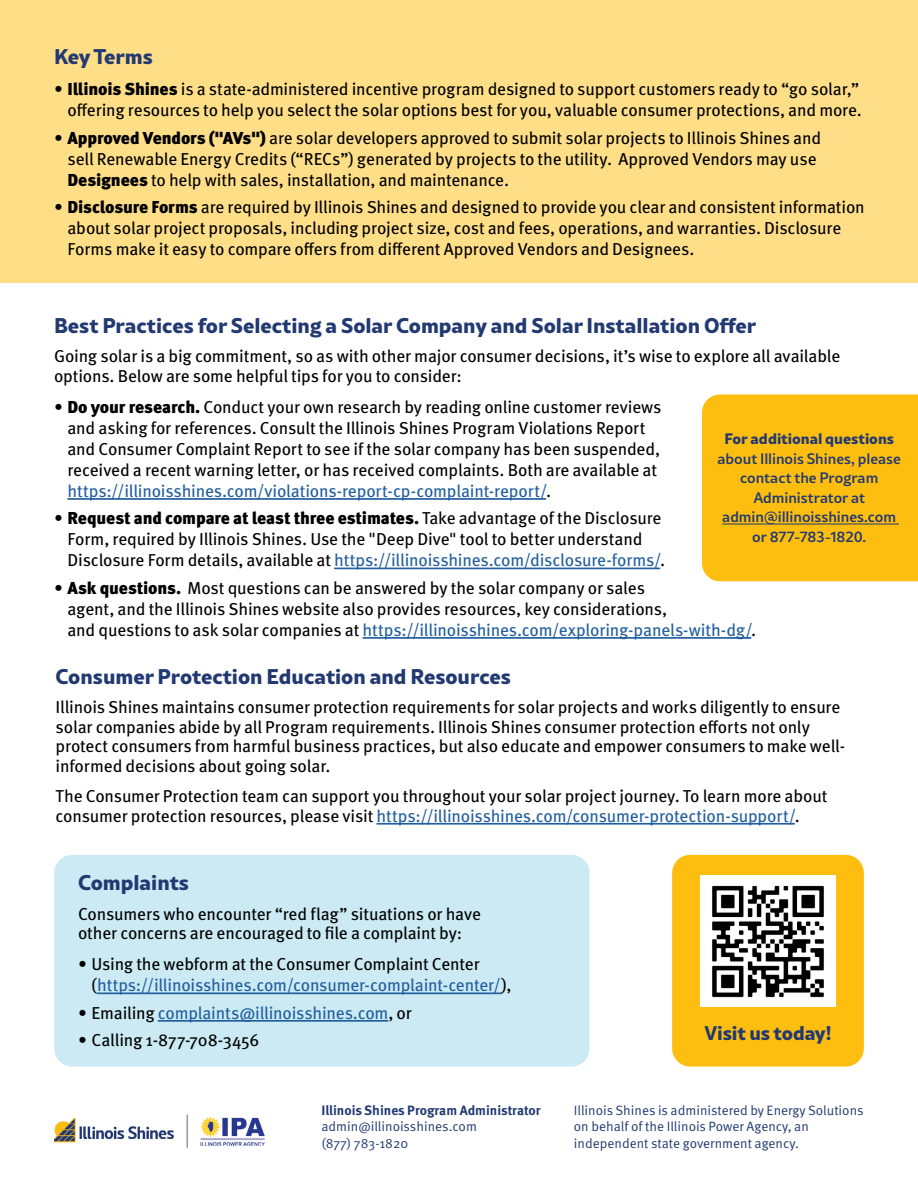
<style>
.page{position:relative;width:918px;height:1188px;background:#fff}
.page>*{position:absolute;margin:0;border:0;box-sizing:border-box;transform-origin:0 0}
.Subhead{font:800 21px "Rival Sans";color:#223971}
.body{font:800 19.5px "Rival Sans";letter-spacing:-.01em;color:#223971}
.bullet{font:17.25px/21px "Meta Pro";letter-spacing:-.01em;color:#000}
.body-2{font:17.25px/19.5px "Meta Pro";letter-spacing:-.01em;color:#000}
.bullet-2{font:17.25px/21px "Meta Pro";letter-spacing:-.01em;color:#215e9e}
.body-3{font:500 15px/19.5px "Rival Sans";color:#223971;text-align:center}
.t1{font:13.5px/16.5px "Meta Pro Norm";color:#213a71}
.t2{font:700 13.5px "Meta Pro";color:#213a71}
.s1{font-weight:900}
.s2{color:#215e9e}
.s3{font-weight:800}
.s4{color:#000}
</style>
<div class="page">
<div style="left:54px;top:855px;width:535px;height:212px;background:#cbeaf3;border-radius:18px"></div>
<div style="left:672px;top:855px;width:192px;height:212px;background:#febe10;border-radius:18px"></div>
<div style="left:0;top:0;width:918px;height:283px;background:#fede87"></div>
<hr style="left:377px;top:823px;width:418px;height:2px;background:#215e9e">
<hr style="left:68px;top:498px;width:478px;height:2px;background:#215e9e">
<hr style="left:334px;top:568px;width:326px;height:1px;background:#215e9e">
<hr style="left:363px;top:637px;width:388px;height:2px;background:#215e9e">
<div style="left:702px;top:394px;width:216px;height:187px;background:#febe10"></div>
<hr style="left:722px;top:524px;width:177px;height:1px;background:#223971">
<hr style="left:97px;top:992px;width:404px;height:2px;background:#215e9e">
<hr style="left:158px;top:1020px;width:230px;height:2px;background:#215e9e">
<img style="left:700px;top:876px;width:136px;height:130px">
<img style="left:54px;top:1114px;width:211px;height:34px">
<p class="Subhead" style="left:54px;top:40px;width:100px">Key Terms</p>
<p class="bullet" style="left:54px;top:78px;width:810px;text-align:right">• <span class="s1">Illinois Shines</span> is a state-administered incentive program designed to support customers ready to “go solar,” offering resources to help you select the solar options best for you, valuable consumer protections, and more.</p>
<p class="bullet" style="left:68px;top:126px;width:755px;text-indent:-14px">• <span class="s1">Approved Vendors ("AVs")</span> are solar developers approved to submit solar projects to Illinois Shines and sell Renewable Energy Credits (“RECs”) generated by projects to the utility. Approved Vendors may use<br><span class="s1">Designees</span> to help with sales, installation, and maintenance.</p>
<p class="bullet" style="left:68px;top:196px;width:799px;text-indent:-14px">• <span class="s1">Disclosure Forms</span> are required by Illinois Shines and designed to provide you clear and consistent information about solar project proposals, including project size, cost and fees, operations, and warranties. Disclosure<br>Forms make it easy to compare offers from different Approved Vendors and Designees.</p>
<p class="Subhead" style="left:54px;top:309px;width:704px">Best Practices for Selecting a Solar Company and Solar Installation Offer</p>
<p class="body-2" style="left:54px;top:346px;width:788px">Going solar is a big commitment, so as with other major consumer decisions, it’s wise to explore all available options. Below are some helpful tips for you to consider:</p>
<p class="bullet" style="left:68px;top:395px;width:596px;text-indent:-14px">• <span class="s1">Do your research.</span> Conduct your own research by reading online customer reviews and asking for references. Consult the Illinois Shines Program Violations Report and Consumer Complaint Report to see if the solar company has been suspended, received a recent warning letter, or has received complaints. Both are available at <span class="s2">https://illinoisshines.com/violations-report-cp-complaint-report/</span>.</p>
<p class="bullet" style="left:68px;top:507px;width:599px;text-indent:-14px">• <span class="s1">Request and compare at least three estimates.</span> Take advantage of the Disclosure<br>Form, required by Illinois Shines. Use the "Deep Dive" tool to better understand<br>Disclosure Form details, available at <span class="s2">https://illinoisshines.com/disclosure-forms/</span>.</p>
<p class="bullet" style="left:68px;top:576px;width:690px;text-indent:-14px">• <span class="s1">Ask questions.</span> Most questions can be answered by the solar company or sales<br>agent, and the Illinois Shines website also provides resources, key considerations,<br>and questions to ask solar companies at <span class="s2">https://illinoisshines.com/exploring-panels-with-dg/</span>.</p>
<p class="body-3" style="left:718px;top:429px;width:185px"><span class="s3">For additional questions </span>about Illinois Shines, please contact the Program<br>Administrator at admin@illinoisshines.com or 877-783-1820.</p>
<p class="Subhead" style="left:56px;top:660px;width:457px">Consumer Protection Education and Resources</p>
<p class="body-2" style="left:56px;top:697px;width:791px">Illinois Shines maintains consumer protection requirements for solar projects and works diligently to ensure solar companies abide by all Program requirements. Illinois Shines consumer protection efforts not only protect consumers from harmful business practices, but also educate and empower consumers to make well&shy;informed decisions about going solar.</p>
<p class="body-2" style="left:56px;top:785px;width:773px">The Consumer Protection team can support you throughout your solar project journey. To learn more about consumer protection resources, please visit <span class="s2">https://illinoisshines.com/consumer-protection-support/</span>.</p>
<p class="Subhead" style="left:78px;top:866px;width:113px">Complaints</p>
<p class="body-2" style="left:78px;top:903px;width:404px">Consumers who encounter “red flag” situations or have other concerns are encouraged to file a complaint by:</p>
<p class="bullet-2" style="left:92px;top:953px;width:421px;text-indent:-14px"><span class="s4">• Using the webform at the Consumer Complaint Center (</span>https://illinoisshines.com/consumer-complaint-center/<span class="s4">),</span></p>
<p class="bullet-2" style="left:78px;top:1001px;width:335px"><span class="s4">• Emailing</span> complaints@illinoisshines.com<span class="s4">, or</span></p>
<p class="bullet" style="left:78px;top:1029px;width:183px">• Calling 1-877-708-3456</p>
<p class="body" style="left:704px;top:1018px;width:129px">Visit us today!</p>
<p class="t2" style="left:321px;top:1099px;width:221px">Illinois Shines Program Administrator</p>
<p class="t1" style="left:321px;top:1117px;width:157px">admin@illinoisshines.com (877) 783-1820</p>
<p class="t1" style="left:574px;top:1101px;width:291px">Illinois Shines is administered by Energy Solutions on behalf of the Illinois Power Agency, an independent state government agency.</p>
</div>
